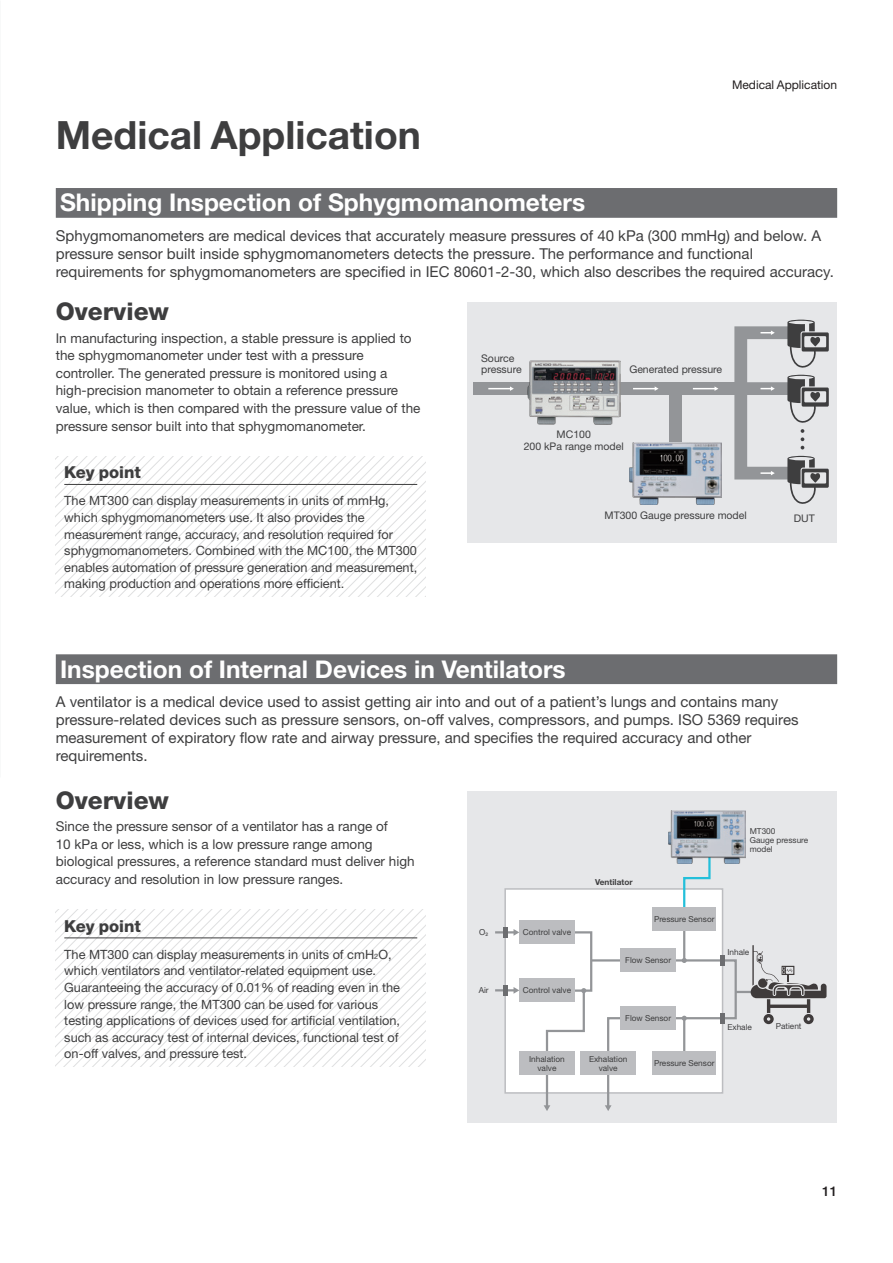
<style>
.page{position:relative;width:893px;height:1263px;background:#fff}
.page>*{position:absolute;margin:0;border:0;box-sizing:border-box;transform-origin:0 0}
.t1{font:700 39px "Helvetica Neue LT Std";color:#3e3e3f}
.t2{font:700 24.45px "Helvetica Neue LT Std";color:#fff}
.t3{font:800 24.45px "Helvetica Neue LT Std";color:#3e3e3f}
.t4{font:800 16.5px "Helvetica Neue LT Std";color:#3e3e3f}
.t5{font:15px/18px "Helvetica Neue LT Std";color:#3e3e3f}
.t6{font:13.5px/17.5px "Helvetica Neue LT Std";color:#3e3e3f}
.t7{font:500 13.5px "Helvetica Neue LT Std";color:#231f20}
.t8{font:12.75px/16.6px "Helvetica Neue LT Std";color:#3e3e3f}
.t9{font:12px "Helvetica Neue LT Std";color:#231f20}
.t10{font:10.5px/11.2px "Helvetica Neue LT Std";color:#3e3e3f;text-align:center}
.t11{font:8.25px/9px "Helvetica Neue LT Std";color:#3e3e3f;text-align:center}
.t12{font:700 8.25px "Helvetica Neue LT Std";color:#3e3e3f}
.s1{font-size:7.5px}
.s2{font-weight:500;font-size:4.8px}
</style>
<div class="page">
<div style="left:467px;top:303px;width:370px;height:240px;background:#e6e7e9"></div>
<div style="left:734px;top:326px;width:63px;height:153px;border:13px solid #939598"></div>
<div style="left:741px;top:382px;width:49px;height:13px;background:#939598"></div>
<svg style="left:801px;top:429px;width:3px;height:20px"></svg>
<svg style="left:787px;top:320px;width:42px;height:48px"></svg>
<svg style="left:787px;top:375px;width:42px;height:48px"></svg>
<svg style="left:787px;top:456px;width:42px;height:48px"></svg>
<div style="left:473px;top:382px;width:268px;height:13px;background:#939598"></div>
<div style="left:669px;top:387px;width:13px;height:60px;background:#939598"></div>
<img style="left:527px;top:361px;width:93px;height:63px">
<img style="left:630px;top:442px;width:92px;height:62px">
<svg style="left:488px;top:386px;width:26px;height:5px"></svg>
<svg style="left:633px;top:386px;width:25px;height:5px"></svg>
<svg style="left:693px;top:386px;width:25px;height:5px"></svg>
<svg style="left:760px;top:386px;width:15px;height:5px"></svg>
<svg style="left:760px;top:330px;width:15px;height:5px"></svg>
<svg style="left:760px;top:471px;width:15px;height:4px"></svg>
<div style="left:467px;top:791px;width:370px;height:332px;background:#e6e7e9"></div>
<div style="left:505px;top:889px;width:217px;height:204px;background:#fff"></div>
<div style="left:504px;top:888px;width:219px;height:206px;border:2px solid #bcbdc0"></div>
<div style="left:562px;top:931px;width:30px;height:61px;border:2px solid #939598"></div>
<hr style="left:683px;top:921px;width:2px;height:39px;background:#939598">
<svg style="left:682px;top:863px;width:30px;height:44px"></svg>
<svg style="left:495px;top:929px;width:24px;height:7px"></svg>
<svg style="left:495px;top:987px;width:24px;height:7px"></svg>
<div style="left:652px;top:907px;width:64px;height:24px;background:#bcbdc0"></div>
<div style="left:519px;top:920px;width:56px;height:24px;background:#bcbdc0"></div>
<div style="left:519px;top:978px;width:56px;height:24px;background:#bcbdc0"></div>
<div style="left:519px;top:1051px;width:56px;height:24px;background:#bcbdc0"></div>
<svg style="left:544px;top:945px;width:282px;height:166px"></svg>
<img style="left:668px;top:810px;width:78px;height:53px">
<hr style="left:503px;top:927px;width:4px;height:11px;background:#6c6d70">
<hr style="left:503px;top:985px;width:4px;height:11px;background:#6c6d70">
<div style="left:720px;top:955px;width:5px;height:11px;background:#6c6d70"></div>
<div style="left:720px;top:1013px;width:5px;height:10px;background:#6c6d70"></div>
<svg style="left:56px;top:909px;width:370px;height:158px"></svg>
<hr style="left:64px;top:937px;width:353px;height:1px;background:#3e3e3f">
<div style="left:56px;top:654px;width:781px;height:30px;background:#6c6d70"></div>
<svg style="left:56px;top:456px;width:370px;height:141px"></svg>
<hr style="left:64px;top:484px;width:353px;height:1px;background:#3e3e3f">
<div style="left:56px;top:188px;width:781px;height:30px;background:#6c6d70"></div>
<h1 class="t1" style="left:56px;top:111px;width:367px">Medical Application</h1>
<p class="t9" style="left:732px;top:78px;width:107px">Medical Application</p>
<h2 class="t2" style="left:60px;top:188px;width:527px">Shipping Inspection of Sphygmomanometers</h2>
<p class="t5" style="left:56px;top:227px;width:779px">Sphygmomanometers are medical devices that accurately measure pressures of 40 kPa (300 mmHg) and below. A pressure sensor built inside sphygmomanometers detects the pressure. The performance and functional requirements for sphygmomanometers are specified in IEC 80601-2-30, which also describes the required accuracy.</p>
<h2 class="t3" style="left:56px;top:297px;width:115px">Overview</h2>
<p class="t6" style="left:56px;top:329px;width:366px">In manufacturing inspection, a stable pressure is applied to the sphygmomanometer under test with a pressure controller. The generated pressure is monitored using a high-precision manometer to obtain a reference pressure value, which is then compared with the pressure value of the pressure sensor built into that sphygmomanometer.</p>
<p class="t10" style="left:481px;top:353px;width:42px;text-align:left">Source pressure</p>
<p class="t10" style="left:629px;top:363px;width:94px">Generated pressure</p>
<p class="t10" style="left:524px;top:429px;width:101px">MC100<br>200 kPa range model</p>
<p class="t4" style="left:64px;top:462px;width:78px">Key point</p>
<p class="t8" style="left:64px;top:492px;width:354px">The MT300 can display measurements in units of mmHg, which sphygmomanometers use. It also provides the measurement range, accuracy, and resolution required for sphygmomanometers. Combined with the MC100, the MT300 enables automation of pressure generation and measurement, making production and operations more efficient.</p>
<p class="t10" style="left:605px;top:510px;width:144px">MT300 Gauge pressure model</p>
<p class="t10" style="left:794px;top:512px;width:22px">DUT</p>
<h2 class="t2" style="left:60px;top:654px;width:507px">Inspection of Internal Devices in Ventilators</h2>
<p class="t5" style="left:56px;top:693px;width:744px">A ventilator is a medical device used to assist getting air into and out of a patient’s lungs and contains many pressure-related devices such as pressure sensors, on-off valves, compressors, and pumps. ISO 5369 requires measurement of expiratory flow rate and airway pressure, and specifies the required accuracy and other requirements.</p>
<h2 class="t3" style="left:56px;top:785px;width:115px">Overview</h2>
<p class="t6" style="left:56px;top:817px;width:360px">Since the pressure sensor of a ventilator has a range of<br>10 kPa or less, which is a low pressure range among biological pressures, a reference standard must deliver high accuracy and resolution in low pressure ranges.</p>
<p class="t11" style="left:750px;top:826px;width:60px;text-align:left">MT300<br>Gauge pressure model</p>
<p class="t12" style="left:595px;top:877px;width:39px">Ventilator</p>
<p class="t4" style="left:64px;top:916px;width:78px">Key point</p>
<p class="t8" style="left:64px;top:946px;width:337px">The MT300 can display measurements in units of cmH<span class="s1">2</span>O, which ventilators and ventilator-related equipment use.<br>Guaranteeing the accuracy of 0.01% of reading even in the low pressure range, the MT300 can be used for various testing applications of devices used for artificial ventilation, such as accuracy test of internal devices, functional test of on-off valves, and pressure test.</p>
<p class="t11" style="left:479px;top:928px;width:10px">O<span class="s2">2</span></p>
<p class="t11" style="left:479px;top:985px;width:11px">Air</p>
<p class="t11" style="left:523px;top:927px;width:50px">Control valve</p>
<p class="t11" style="left:523px;top:985px;width:50px">Control valve</p>
<p class="t11" style="left:654px;top:914px;width:62px">Pressure Sensor</p>
<p class="t11" style="left:625px;top:955px;width:47px">Flow Sensor</p>
<p class="t11" style="left:625px;top:1013px;width:47px">Flow Sensor</p>
<p class="t11" style="left:654px;top:1058px;width:62px">Pressure Sensor</p>
<p class="t11" style="left:529px;top:1054px;width:37px">Inhalation valve</p>
<p class="t11" style="left:589px;top:1054px;width:40px">Exhalation valve</p>
<p class="t11" style="left:727px;top:947px;width:24px">Inhale</p>
<p class="t11" style="left:727px;top:1023px;width:26px">Exhale</p>
<p class="t11" style="left:776px;top:1022px;width:27px">Patient</p>
<p class="t7" style="left:822px;top:1183px;width:17px">11</p>
</div>
